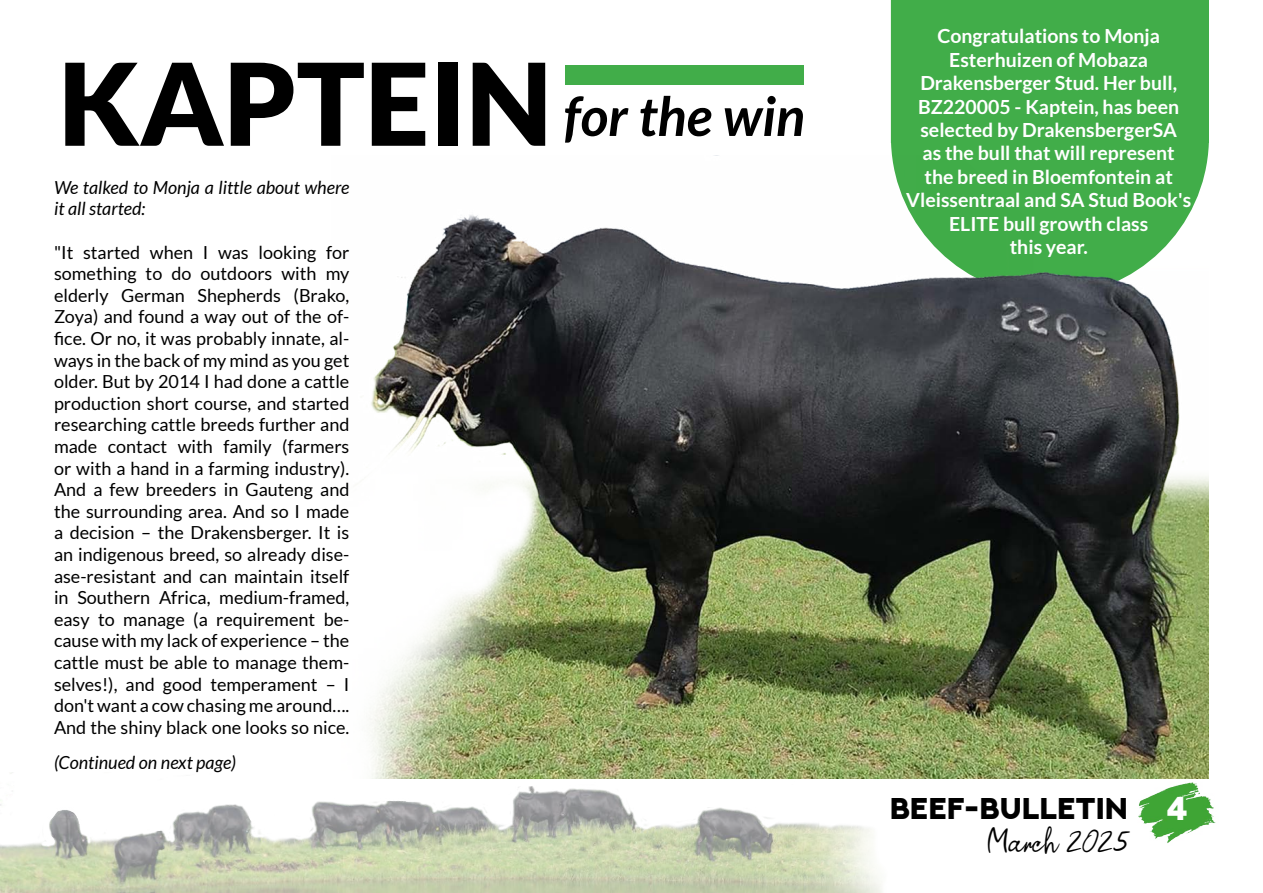
<style>
.page{position:relative;width:1263px;height:893px;background:#fff}
.page>*{position:absolute;margin:0;border:0;box-sizing:border-box;transform-origin:0 0}
.t1{font:italic 700 54px "Lato";color:#000}
.t2{font:33px "Paul Signature";color:#000}
.t3{font:800 30px "NEXTART";color:#000}
.t4{font:700 19.5px/23.4px "Lato";color:#fff;text-align:center}
.t5{font:18px/21.6px "Lato";color:#000;text-align:justify}
.t6{font:italic 18px/21.6px "Lato";color:#000}
.s1{font-weight:900;font-style:normal;font-size:114px}
.s2{font-size:33px;color:#fff}
</style>
<div class="page">
<img style="left:1132px;top:778px;width:84px;height:65px">
<img style="left:0;top:773px;width:957px;height:120px">
<div style="left:891px;top:0;width:318px;height:155px;background:#41ad49"></div>
<img style="left:331px;top:155px;width:878px;height:623px">
<div style="left:565px;top:66px;width:239px;height:19px;background:#41ad49"></div>
<h1 class="t1" style="left:58px;top:85px;width:748px"><span class="s1">KAPTEIN</span> for the win</h1>
<p class="t6" style="left:54px;top:177px;width:297px">We talked to Monja a little about where it all started:</p>
<p class="t5" style="left:54px;top:241px;width:297px">"It started when I was looking for something to do outdoors with my elderly German Shepherds (Brako, Zoya) and found a way out of the of&shy;fice. Or no, it was probably innate, al&shy;ways in the back of my mind as you get older. But by 2014 I had done a cattle production short course, and started researching cattle breeds further and made contact with family (farmers or with a hand in a farming industry).<br>And a few breeders in Gauteng and the surrounding area. And so I made a decision – the Drakensberger. It is an indigenous breed, so already dise&shy;ase-resistant and can maintain itself in Southern Africa, medium-framed, easy to manage (a requirement be&shy;cause with my lack of experience – the cattle must be able to manage them&shy;selves!), and good temperament – I don't want a cow chasing me around….<br>And the shiny black one looks so nice.</p>
<p class="t6" style="left:54px;top:752px;width:184px">(Continued on next page)</p>
<p class="t4" style="left:906px;top:24px;width:286px">Congratulations to Monja<br>Esterhuizen of Mobaza<br>Drakensberger Stud. Her bull,<br>BZ220005 - Kaptein, has been selected by DrakensbergerSA<br>as the bull that will represent the breed in Bloemfontein at<br>Vleissentraal and SA Stud Book's<br>ELITE bull growth class<br>this year.</p>
<h3 class="t3" style="left:890px;top:790px;width:300px">BEEF-BULLETIN <span class="s2">4</span></h3>
<h2 class="t2" style="left:986px;top:820px;width:143px">March 2025</h2>
</div>
